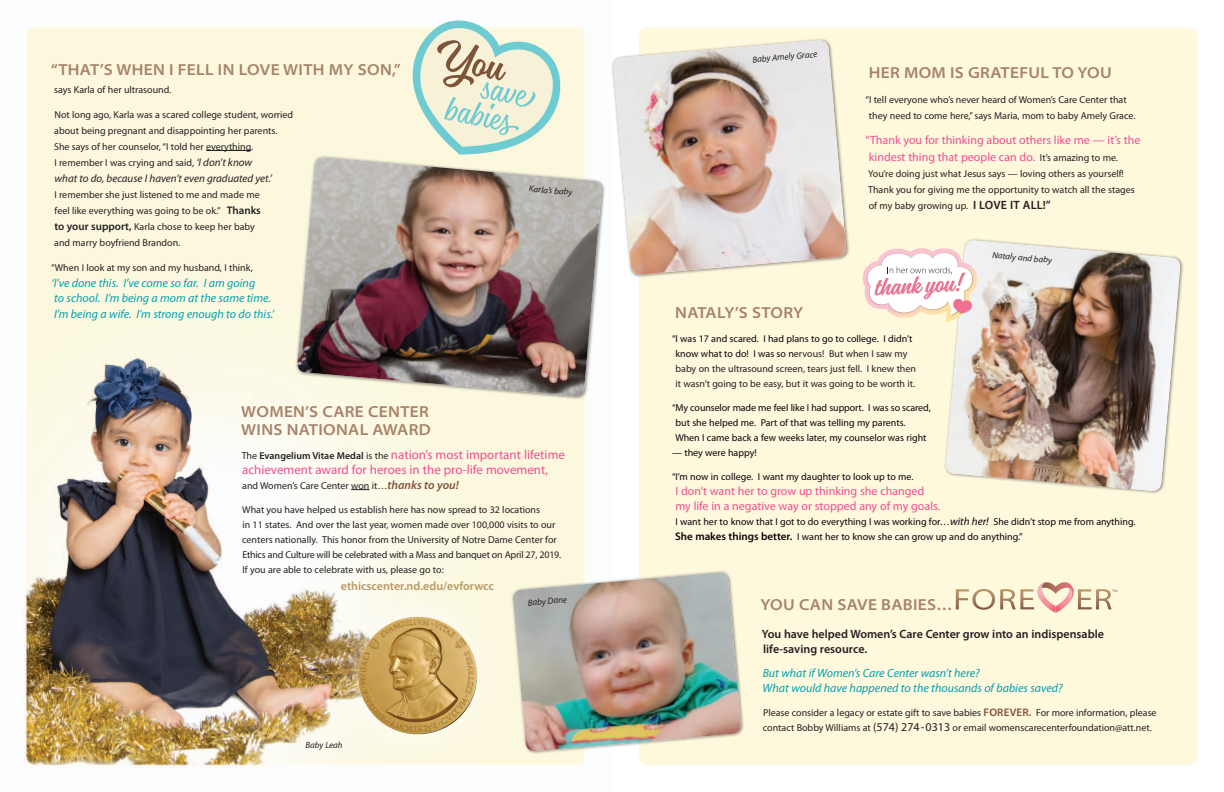
<style>
.page{position:relative;width:1224px;height:792px;background:#fff}
.page>*{position:absolute;margin:0;border:0;box-sizing:border-box;transform-origin:0 0}
.t1{font:600 semi-expanded 16px "Myriad Pro";letter-spacing:.02em;color:#a6826a}
.t2{font:13px/15px "Myriad Pro";color:#ef4e91}
.t3{font:italic 12px/16px "Myriad Pro";color:#00a0b0}
.t4{font:12px/16.7px "Myriad Pro";color:#ef4e91}
.t5{font:600 12px/15px "Myriad Pro";color:#231f20}
.t6{font:600 12px "Myriad Pro";color:#b99764}
.t7{font:italic 11px "Myriad Pro";color:#231f20}
.t8{font:10px/16px "Myriad Pro";color:#231f20}
.t9{font:10px/15px "Myriad Pro";color:#090208}
.t10{font:italic 9px "Myriad Pro";color:#231f20}
.s1{font-style:italic;font-size:11px}
.s2{font-weight:600;font-size:11px}
.s3{font-size:10px;color:#231f20}
.s4{font-weight:600;font-size:10px;color:#231f20}
.s5{font-weight:600;font-style:italic;font-size:12px;color:#7e5439}
.s6{font-weight:600;font-size:12px}
.s7{color:#090208}
.s8{font-weight:600;font-size:11px;color:#7e5439}
.s9{font-size:12px}
</style>
<div class="page">
<img style="left:23px;top:26px;width:562px;height:742px">
<div style="left:639px;top:27px;width:558px;height:738px;background:#fef8dd;border-radius:9px"></div>
<svg style="left:351px;top:489px;width:18px;height:1px"></svg>
<img style="left:945px;top:240px;width:236px;height:252px">
<div style="left:611px;top:38px;width:239px;height:240px;background:#231f20;opacity:.5"></div>
<img style="left:613px;top:40px;width:234px;height:235px">
<div style="left:295px;top:155px;width:310px;height:245px;background:#231f20;opacity:.5"></div>
<img style="left:297px;top:157px;width:305px;height:240px">
<svg style="left:862px;top:243px;width:119px;height:79px"></svg>
<svg style="left:379px;top:20px;width:191px;height:135px;background:#dee8d4"></svg>
<div style="left:330px;top:588px;width:175px;height:175px;background:#fff;opacity:.75"></div>
<img style="left:358px;top:616px;width:120px;height:121px">
<div style="left:511px;top:570px;width:234px;height:185px;background:#231f20;opacity:.5"></div>
<img style="left:512px;top:572px;width:230px;height:180px">
<hr style="left:206px;top:150px;width:45px;height:1px;background:#231f20">
<svg style="left:956px;top:582px;width:161px;height:31px"></svg>
<h1 class="t1" style="left:51px;top:61px;width:319px">“THAT’S WHEN I FELL IN LOVE WITH MY SON</h1>
<h1 class="t1" style="left:392px;top:61px;width:10px">,”</h1>
<p class="t8" style="left:54px;top:81px;width:119px">says Karla of her ultrasound.</p>
<p class="t8" style="left:54px;top:106px;width:241px">Not long ago, Karla was a scared college student, worried about being pregnant and disappointing her parents.<br>She says of her counselor, “I told her everything.<br>I remember I was crying and said, <span class="s1">‘I don’t know</span></p>
<p class="t7" style="left:54px;top:171px;width:219px">what to do, because I haven’t even graduated yet.’</p>
<p class="t8" style="left:54px;top:186px;width:208px">I remember she just listened to me and made me feel like everything was going to be ok.” <span class="s2">Thanks to your support,</span> Karla chose to keep her baby and marry boyfriend Brandon.</p>
<p class="t8" style="left:51px;top:259px;width:203px">“When I look at my son and my husband, I think,</p>
<p class="t3" style="left:51px;top:274px;width:224px">‘I’ve done this. I’ve come so far. I am going<br>to school. I’m being a mom at the same time.<br>I’m being a wife. I’m strong enough to do this.’</p>
<p class="t10" style="left:530px;top:183px;width:45px;rotate:5deg">Karla’s baby</p>
<h1 class="t1" style="left:241px;top:402px;width:103px">WOMEN’S CARE</h1>
<h1 class="t1" style="left:368px;top:402px;width:11px">CENTER</h1>
<h1 class="t1" style="left:241px;top:420px;width:25px">WINS</h1>
<h1 class="t1" style="left:287px;top:420px;width:12px">NATIONA</h1>
<h1 class="t1" style="left:360px;top:420px;width:73px">L AWAR D</h1>
<h2 class="t2" style="left:242px;top:447px;width:325px"><span class="s3">The</span> <span class="s4">Evangelium Vitae Medal</span> <span class="s3">is the</span> nation’s most important lifetime achievement award for heroes in the pro-life movement,</h2>
<p class="t8" style="left:242px;top:477px;width:218px">and Women’s Care Center won it…<span class="s5">thanks to you!</span></p>
<p class="t8" style="left:242px;top:502px;width:321px;line-height:15px">What you have helped us establish here has now spread to 32 locations<br>in 11 states. And over the last year, women made over 100,000 visits to our centers nationally. This honor from the University of Notre Dame Center for Ethics and Culture will be celebrated with a Mass and banquet on April 27, 2019.<br>If you are able to celebrate with us, please go to:</p>
<p class="t6" style="left:341px;top:578px;width:155px">ethicscenter.nd.edu/evforwcc</p>
<p class="t10" style="left:306px;top:740px;width:39px">Baby Leah</p>
<p class="t10" style="left:527px;top:597px;width:41px;rotate:-5deg">Baby Dane</p>
<p class="t10" style="left:752px;top:54px;width:66px;rotate:-5deg">Baby Amely Grace</p>
<h1 class="t1" style="left:869px;top:64px;width:11px">HER</h1>
<h1 class="t1" style="left:904px;top:64px;width:87px">MOM IS GRATE</h1>
<h1 class="t1" style="left:1019px;top:64px;width:71px">FUL TO YOU</h1>
<p class="t8" style="left:869px;top:91px;width:268px;text-indent:-3px">“I tell everyone who’s never heard of Women’s Care Center that they need to come here,” says Maria, mom to baby Amely Grace.</p>
<p class="t4" style="left:865px;top:131px;width:277px">“Thank you for thinking about others like me — it’s the kindest thing that people can do. <span class="s3">It’s amazing to me.</span></p>
<p class="t8" style="left:868px;top:165px;width:268px">You’re doing just what Jesus says — loving others as yourself!<br>Thank you for giving me the opportunity to watch all the stages of my baby growing up. <span class="s6">I love it all!”</span></p>
<p class="t10" style="left:993px;top:249px;width:61px;rotate:5deg">Nataly and baby</p>
<h1 class="t1" style="left:675px;top:304px;width:23px">NATA</h1>
<h1 class="t1" style="left:717px;top:304px;width:47px">LY’S STORY</h1>
<p class="t8" style="left:672px;top:331px;width:246px;line-height:15px;text-align:center"><span class="s7">“I was 17 and scared. I had plans to go to college. I didn’t know what to do! I was so n</span>ervous! But when I saw my baby on the ultrasound screen, tears just fell. I knew then it wasn’t going to be easy, but it was going to be worth it.</p>
<p class="t9" style="left:675px;top:400px;width:257px;text-indent:-3px">“My counselor made me feel like I had support. I was so scared, but she helped me. Part of that was telling my parents.<br>When I came back a few weeks later, my counselor was right</p>
<p class="t9" style="left:672px;top:445px;width:86px">— they were happy!</p>
<p class="t9" style="left:672px;top:469px;width:243px">“I’m now in college. I want my daughter to look up to me.</p>
<p class="t4" style="left:675px;top:483px;width:266px;line-height:15px">I don’t want her to grow up thinking she changed my life in a negative way or stopped any of my goals.</p>
<p class="t9" style="left:675px;top:514px;width:462px">I want her to know that I got to do everything I was working for…<span class="s1">with her!</span> She didn’t stop me from anything.<br><span class="s2">She makes things better.</span> I want her to know she can grow up and do anything.”</p>
<h1 class="t1" style="left:761px;top:596px;width:12px">YOU</h1>
<h1 class="t1" style="left:799px;top:596px;width:12px">CAN</h1>
<h1 class="t1" style="left:837px;top:596px;width:116px">SAVE BABIES …</h1>
<p class="t5" style="left:762px;top:627px;width:344px">You have helped Women’s Care Center grow into an indispensable life-saving resource.</p>
<p class="t3" style="left:763px;top:666px;width:302px;line-height:15px">But what if Women’s Care Center wasn’t here?<br>What would have happened to the thousands of babies saved?</p>
<p class="t8" style="left:763px;top:705px;width:395px;line-height:15px">Please consider a legacy or estate gift to save babies <span class="s8">forever.</span> For more information, please contact Bobby Williams at <span class="s9">(574) 274-0313</span> or email womenscarecenterfoundation@att.net.</p>
</div>
